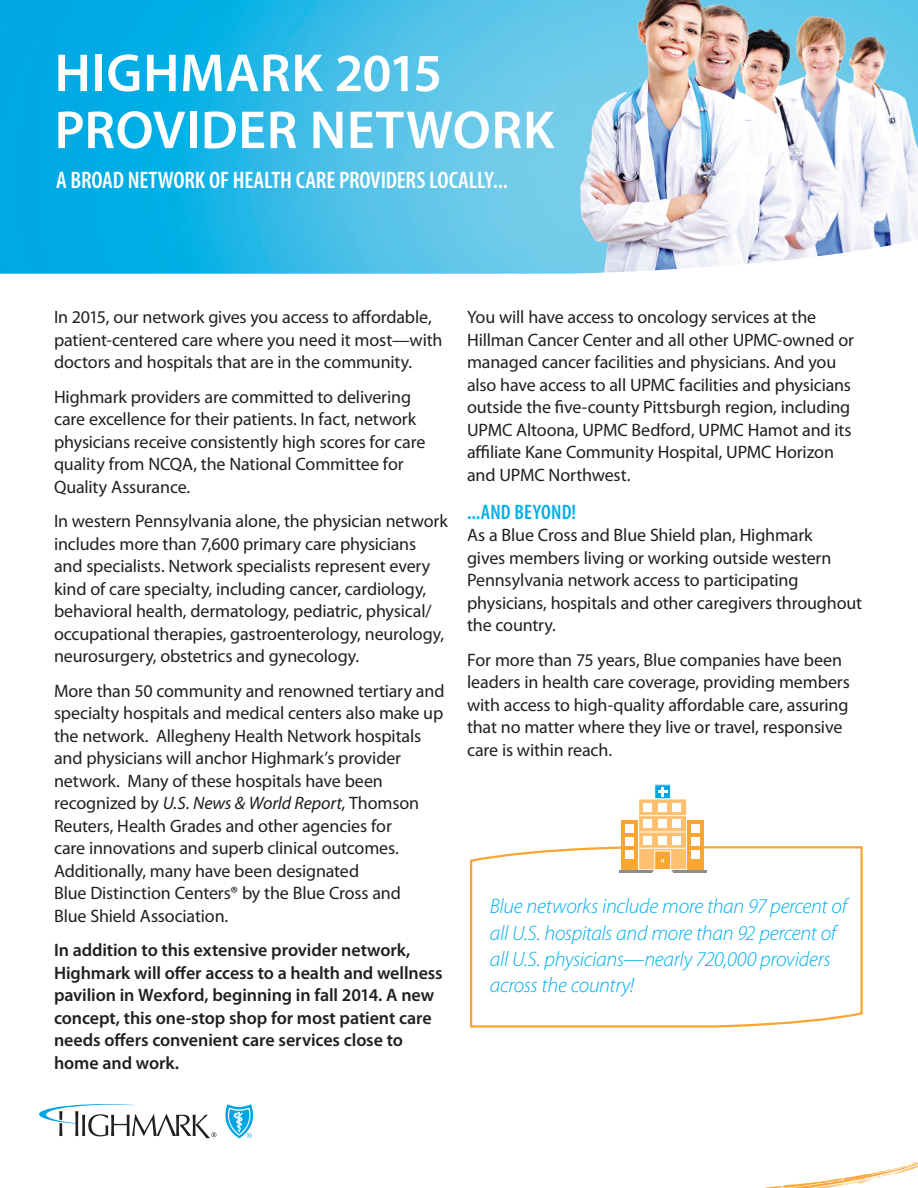
<style>
.page{position:relative;width:918px;height:1188px;background:#fff}
.page>*{position:absolute;margin:0;border:0;box-sizing:border-box;transform-origin:0 0}
.Headline_2{font:600 54px/57px "Myriad Pro";letter-spacing:.01em;color:#fff}
.Headline_2-2{font:600 condensed 24px "Myriad Pro";letter-spacing:-.01em;color:#fff}
.Body_Regular_Black{font:italic 300 21px/26.2px "Myriad Pro";letter-spacing:-.015em;color:#00afec}
.Body_Regular_Black-2{font:600 condensed 21px "Myriad Pro";letter-spacing:.01em;color:#00afec}
.Body_Regular_Black-3{font:18px/22.5px "Myriad Pro";letter-spacing:-.01em;color:#231f20}
.Body_Regular_Black-4{font:600 18px/22.5px "Myriad Pro";letter-spacing:-.005em;color:#231f20}
.s1{font-style:italic}
</style>
<div class="page">
<img style="left:0;top:0;width:918px;height:237px">
<svg style="left:470px;top:846px;width:393px;height:182px"></svg>
<svg style="left:0;top:237px;width:918px;height:37px"></svg>
<svg style="left:763px;top:1161px;width:155px;height:27px"></svg>
<div style="left:655px;top:785px;width:16px;height:14px;background:#00a5e3"></div>
<div style="left:654px;top:784px;width:17px;height:15px;border:1px solid #fff"></div>
<div style="left:621px;top:820px;width:17px;height:50px;background:#faa633"></div>
<div style="left:639px;top:799px;width:48px;height:71px;background:#fdbf70"></div>
<div style="left:638px;top:799px;width:49px;height:71px;border:1px solid #fff"></div>
<hr style="left:640px;top:815px;width:45px;height:1px;background:#fff">
<hr style="left:640px;top:832px;width:45px;height:1px;background:#fff">
<hr style="left:640px;top:848px;width:45px;height:1px;background:#fff">
<div style="left:655px;top:851px;width:16px;height:19px;background:#faa633"></div>
<div style="left:654px;top:851px;width:17px;height:19px;border:1px solid #fff"></div>
<hr style="left:619px;top:870px;width:88px;height:3px;background:#828f96">
<svg style="left:652px;top:869px;width:21px;height:5px"></svg>
<div style="left:644px;top:820px;width:8px;height:8px;background:#fff"></div>
<div style="left:625px;top:824px;width:9px;height:9px;background:#fff"></div>
<div style="left:625px;top:837px;width:9px;height:9px;background:#fff"></div>
<div style="left:625px;top:851px;width:9px;height:8px;background:#fff"></div>
<div style="left:687px;top:820px;width:17px;height:50px;background:#faa633"></div>
<div style="left:692px;top:824px;width:8px;height:9px;background:#fff"></div>
<div style="left:692px;top:837px;width:8px;height:9px;background:#fff"></div>
<div style="left:692px;top:851px;width:8px;height:8px;background:#fff"></div>
<div style="left:658px;top:820px;width:9px;height:8px;background:#fff"></div>
<div style="left:673px;top:820px;width:8px;height:8px;background:#fff"></div>
<div style="left:644px;top:836px;width:8px;height:8px;background:#fff"></div>
<div style="left:658px;top:836px;width:9px;height:8px;background:#fff"></div>
<div style="left:673px;top:836px;width:8px;height:8px;background:#fff"></div>
<div style="left:644px;top:803px;width:8px;height:9px;background:#fff"></div>
<div style="left:658px;top:803px;width:9px;height:9px;background:#fff"></div>
<div style="left:673px;top:803px;width:8px;height:9px;background:#fff"></div>
<svg style="left:658px;top:787px;width:10px;height:10px"></svg>
<svg style="left:39px;top:1104px;width:214px;height:34px"></svg>
<p class="Headline_2" style="left:55px;top:45px;width:501px">HIGHMARK 2015<br>PROVIDER NETWORK</p>
<p class="Headline_2-2" style="left:56px;top:167px;width:453px">A BROAD NETWORK OF HEALTH CARE PROVIDERS LOCALLY...</p>
<p class="Body_Regular_Black-3" style="left:54px;top:306px;width:390px">In 2015, our network gives you access to affordable, patient-centered care where you need it most—with doctors and hospitals that are in the community.</p>
<p class="Body_Regular_Black-3" style="left:54px;top:386px;width:373px">Highmark providers are committed to delivering care excellence for their patients. In fact, network physicians receive consistently high scores for care quality from NCQA, the National Committee for Quality Assurance.</p>
<p class="Body_Regular_Black-3" style="left:54px;top:510px;width:395px">In western Pennsylvania alone, the physician network includes more than 7,600 primary care physicians and specialists. Network specialists represent every kind of care specialty, including cancer, cardiology, behavioral health, dermatology, pediatric, physical/ occupational therapies, gastroenterology, neurology, neurosurgery, obstetrics and gynecology.</p>
<p class="Body_Regular_Black-3" style="left:54px;top:680px;width:392px">More than 50 community and renowned tertiary and specialty hospitals and medical centers also make up the network. Allegheny Health Network hospitals and physicians will anchor Highmark’s provider network. Many of these hospitals have been recognized by <span class="s1">U.S. News &amp; World Report</span>, Thomson Reuters, Health Grades and other agencies for<br>care innovations and superb clinical outcomes.<br>Additionally, many have been designated<br>Blue Distinction Centers® by the Blue Cross and<br>Blue Shield Association.</p>
<p class="Body_Regular_Black-4" style="left:54px;top:939px;width:390px">In addition to this extensive provider network, Highmark will offer access to a health and wellness pavilion in Wexford, beginning in fall 2014. A new concept, this one-stop shop for most patient care needs offers convenient care services close to home and work.</p>
<p class="Body_Regular_Black-3" style="left:467px;top:306px;width:388px">You will have access to oncology services at the Hillman Cancer Center and all other UPMC-owned or managed cancer facilities and physicians. And you also have access to all UPMC facilities and physicians outside the five-county Pittsburgh region, including UPMC Altoona, UPMC Bedford, UPMC Hamot and its affiliate Kane Community Hospital, UPMC Horizon and UPMC Northwest.</p>
<p class="Body_Regular_Black-2" style="left:467px;top:501px;width:111px">...AND BEYOND!</p>
<p class="Body_Regular_Black-3" style="left:467px;top:525px;width:397px">As a Blue Cross and Blue Shield plan, Highmark<br>gives members living or working outside western Pennsylvania network access to participating physicians, hospitals and other caregivers throughout the country.</p>
<p class="Body_Regular_Black-3" style="left:467px;top:649px;width:384px">For more than 75 years, Blue companies have been leaders in health care coverage, providing members with access to high-quality affordable care, assuring that no matter where they live or travel, responsive care is within reach.</p>
<p class="Body_Regular_Black" style="left:490px;top:894px;width:359px">Blue networks include more than 97 percent of all U.S. hospitals and more than 92 percent of all U.S. physicians—nearly 720,000 providers across the country!</p>
</div>
